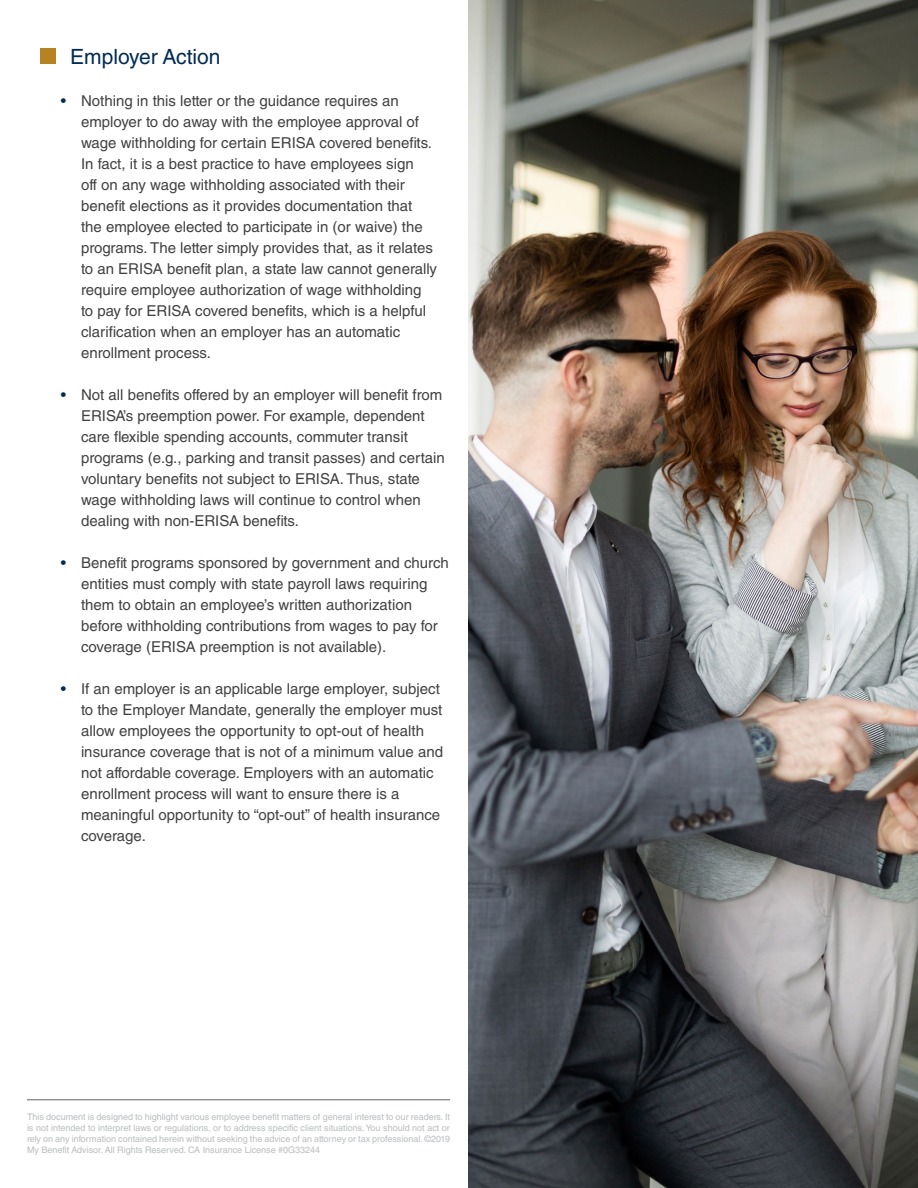
<style>
.page{position:relative;width:918px;height:1188px;background:#fff}
.page>*{position:absolute;margin:0;border:0;box-sizing:border-box;transform-origin:0 0}
.t1{font:21px "Helvetica LT Std";color:#002b54}
.t2{font:15px/21px "Helvetica LT Std";color:#414142}
.t3{font:9px/10.8px "Helvetica LT Std";color:#babcbe;text-align:justify}
.s1{color:#002b54}
</style>
<div class="page">
<hr style="left:27px;top:1099px;width:423px;height:1px;background:#919295">
<img style="left:468px;top:0;width:450px;height:1188px">
<div style="left:40px;top:48px;width:16px;height:16px;background:#b68322"></div>
<p class="t1" style="left:70px;top:44px;width:152px">Employer Action</p>
<p class="t2" style="left:81px;top:90px;width:358px;text-indent:-20px"><span class="s1">•</span> Nothing in this letter or the guidance requires an employer to do away with the employee approval of wage withholding for certain ERISA covered benefits.<br>In fact, it is a best practice to have employees sign<br>off on any wage withholding associated with their benefit elections as it provides documentation that<br>the employee elected to participate in (or waive) the programs. The letter simply provides that, as it relates to an ERISA benefit plan, a state law cannot generally require employee authorization of wage withholding to pay for ERISA covered benefits, which is a helpful clarification when an employer has an automatic enrollment process.</p>
<p class="t2" style="left:81px;top:384px;width:365px;text-indent:-20px"><span class="s1">•</span> Not all benefits offered by an employer will benefit from ERISA’s preemption power. For example, dependent care flexible spending accounts, commuter transit programs (e.g., parking and transit passes) and certain voluntary benefits not subject to ERISA. Thus, state wage withholding laws will continue to control when dealing with non-ERISA benefits.</p>
<p class="t2" style="left:81px;top:552px;width:369px;text-indent:-20px"><span class="s1">•</span> Benefit programs sponsored by government and church entities must comply with state payroll laws requiring them to obtain an employee’s written authorization before withholding contributions from wages to pay for coverage (ERISA preemption is not available).</p>
<p class="t2" style="left:81px;top:678px;width:364px;text-indent:-20px"><span class="s1">•</span> If an employer is an applicable large employer, subject to the Employer Mandate, generally the employer must allow employees the opportunity to opt-out of health insurance coverage that is not of a minimum value and not affordable coverage. Employers with an automatic enrollment process will want to ensure there is a meaningful opportunity to “opt-out” of health insurance coverage.</p>
<p class="t3" style="left:27px;top:1112px;width:425px">This document is designed to highlight various employee benefit matters of general interest to our readers. It is not intended to interpret laws or regulations, or to address specific client situations. You should not act or rely on any information contained herein without seeking the advice of an attorney or tax professional. ©2019<br>My Benefit Advisor. All Rights Reserved. CA Insurance License #0G33244</p>
</div>
